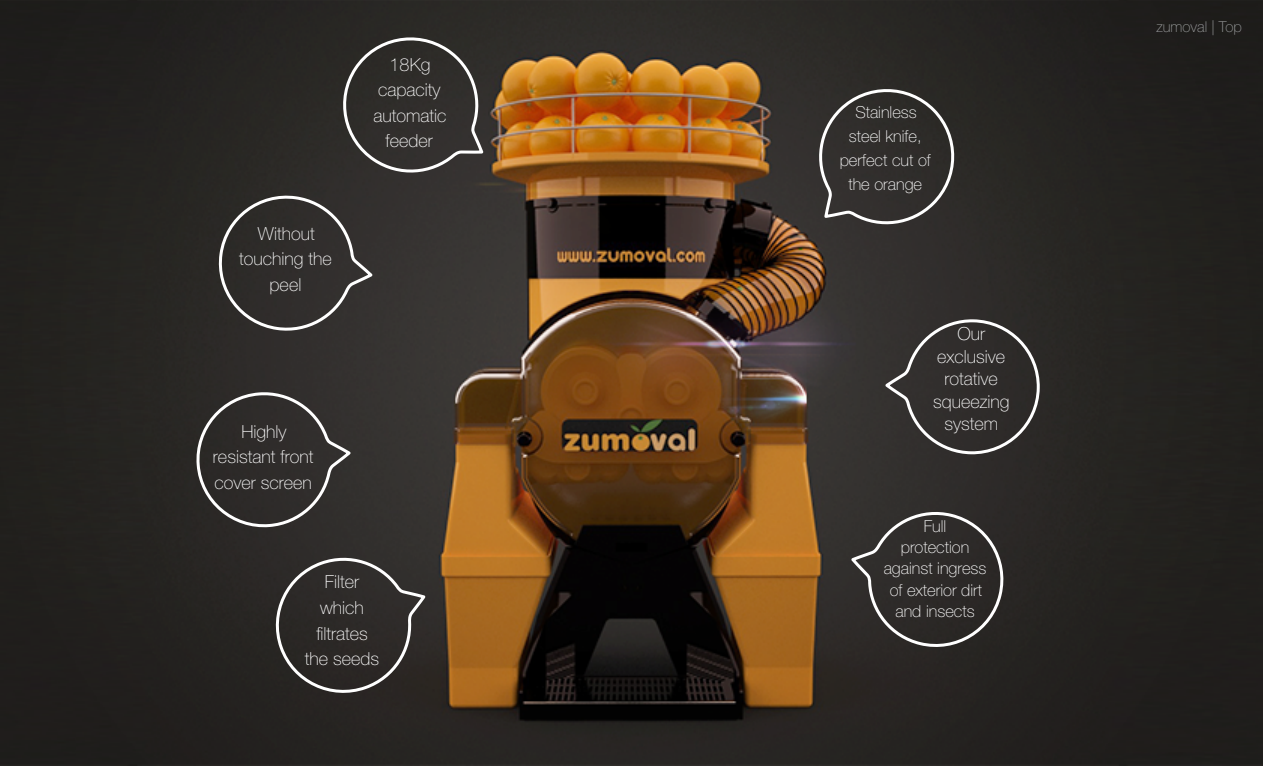
<style>
.page{position:relative;width:1263px;height:766px;background:#fff}
.page>*{position:absolute;margin:0;border:0;box-sizing:border-box;transform-origin:0 0}
.t1{font:100 18px/25.5px "Helvetica Neue LT Std";color:#fff;text-align:center}
.t2{font:100 16.5px/21px "Helvetica Neue LT Std";color:#fff;text-align:center}
.t3{font:100 15px "Helvetica Neue LT Std";color:#9c9e9f}
</style>
<div class="page">
<img style="left:0;top:0;width:1263px;height:765px">
<svg style="left:213px;top:189px;width:161px;height:147px;background:#3b3836"></svg>
<svg style="left:331px;top:26px;width:155px;height:155px;background:#3a3835"></svg>
<svg style="left:195px;top:391px;width:157px;height:137px;background:#3b3837"></svg>
<svg style="left:269px;top:553px;width:158px;height:146px;background:#383533"></svg>
<svg style="left:850px;top:504px;width:162px;height:151px;background:#383634"></svg>
<svg style="left:884px;top:317px;width:157px;height:139px;background:#3c3938"></svg>
<svg style="left:815px;top:80px;width:148px;height:152px;background:#3b3936"></svg>
<p class="t1" style="left:239px;top:221px;width:94px">Without touching the peel</p>
<p class="t1" style="left:373px;top:51px;width:75px">18Kg capacity automatic feeder</p>
<p class="t1" style="left:213px;top:418px;width:102px">Highly resistant front cover screen</p>
<p class="t1" style="left:305px;top:569px;width:76px">Filter which filtrates the seeds</p>
<p class="t2" style="left:840px;top:100px;width:93px;line-height:24px">Stainless steel knife, perfect cut of the orange</p>
<p class="t1" style="left:933px;top:322px;width:78px;line-height:22.5px">Our exclusive rotative squeezing system</p>
<p class="t2" style="left:884px;top:516px;width:104px">Full<br>protection against ingress of exterior dirt and insects</p>
<p class="t3" style="left:1156px;top:18px;width:87px">zumoval | Top</p>
</div>
